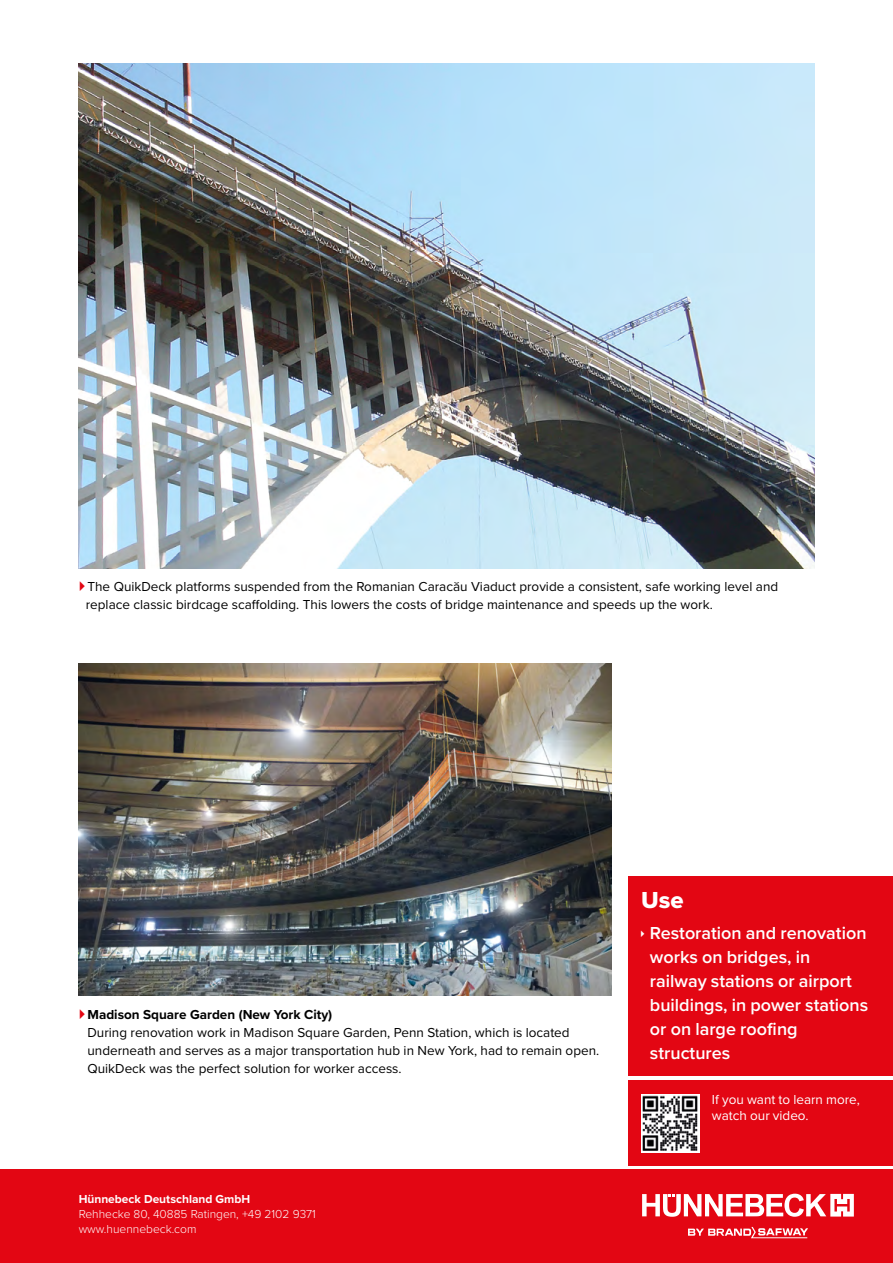
<style>
.page{position:relative;width:893px;height:1263px;background:#fff}
.page>*{position:absolute;margin:0;border:0;box-sizing:border-box;transform-origin:0 0}
.t1{font:24px "Proxima Nova Extrabld";color:#fff}
.t2{font:600 18px/24px "Proxima Nova";color:#fff}
.t3{font:13.5px/18px "Proxima Nova";color:#000}
.t4{font:13.5px/16.5px "Proxima Nova";color:#fff}
.t5{font:700 13.5px "Proxima Nova";color:#000}
.t6{font:300 12px/15px "Proxima Nova";color:#fff}
.t7{font:700 12px "Proxima Nova";color:#fff}
</style>
<div class="page">
<img style="left:79px;top:63px;width:735px;height:506px">
<img style="left:79px;top:663px;width:532px;height:332px">
<div style="left:628px;top:876px;width:265px;height:200px;background:#e30613"></div>
<div style="left:628px;top:1080px;width:265px;height:85px;background:#e30613"></div>
<img style="left:641px;top:1094px;width:58px;height:58px">
<div style="left:0;top:1169px;width:893px;height:94px;background:#e30613"></div>
<svg style="left:642px;top:1194px;width:212px;height:23px"></svg>
<svg style="left:688px;top:1227px;width:120px;height:11px"></svg>
<p class="t3" style="left:86px;top:577px;width:694px">The QuikDeck platforms suspended from the Romanian Caracău Viaduct provide a consistent, safe working level and replace classic birdcage scaffolding. This lowers the costs of bridge maintenance and speeds up the work.</p>
<p class="t5" style="left:88px;top:1004px;width:246px">Madison Square Garden (New York City)</p>
<p class="t3" style="left:88px;top:1023px;width:513px">During renovation work in Madison Square Garden, Penn Station, which is located underneath and serves as a major transportation hub in New York, had to remain open.<br>QuikDeck was the perfect solution for worker access.</p>
<p class="t7" style="left:79px;top:1190px;width:173px">Hünnebeck Deutschland GmbH</p>
<p class="t6" style="left:79px;top:1206px;width:239px">Rehhecke 80, 40885 Ratingen, +49 2102 9371 www.huennebeck.com</p>
<h1 class="t1" style="left:641px;top:882px;width:44px">Use</h1>
<h2 class="t2" style="left:650px;top:921px;width:220px">Restoration and renovation works on bridges, in railway stations or airport buildings, in power stations or on large roofing structures</h2>
<p class="t4" style="left:712px;top:1090px;width:149px">If you want to learn more, watch our video.</p>
</div>
